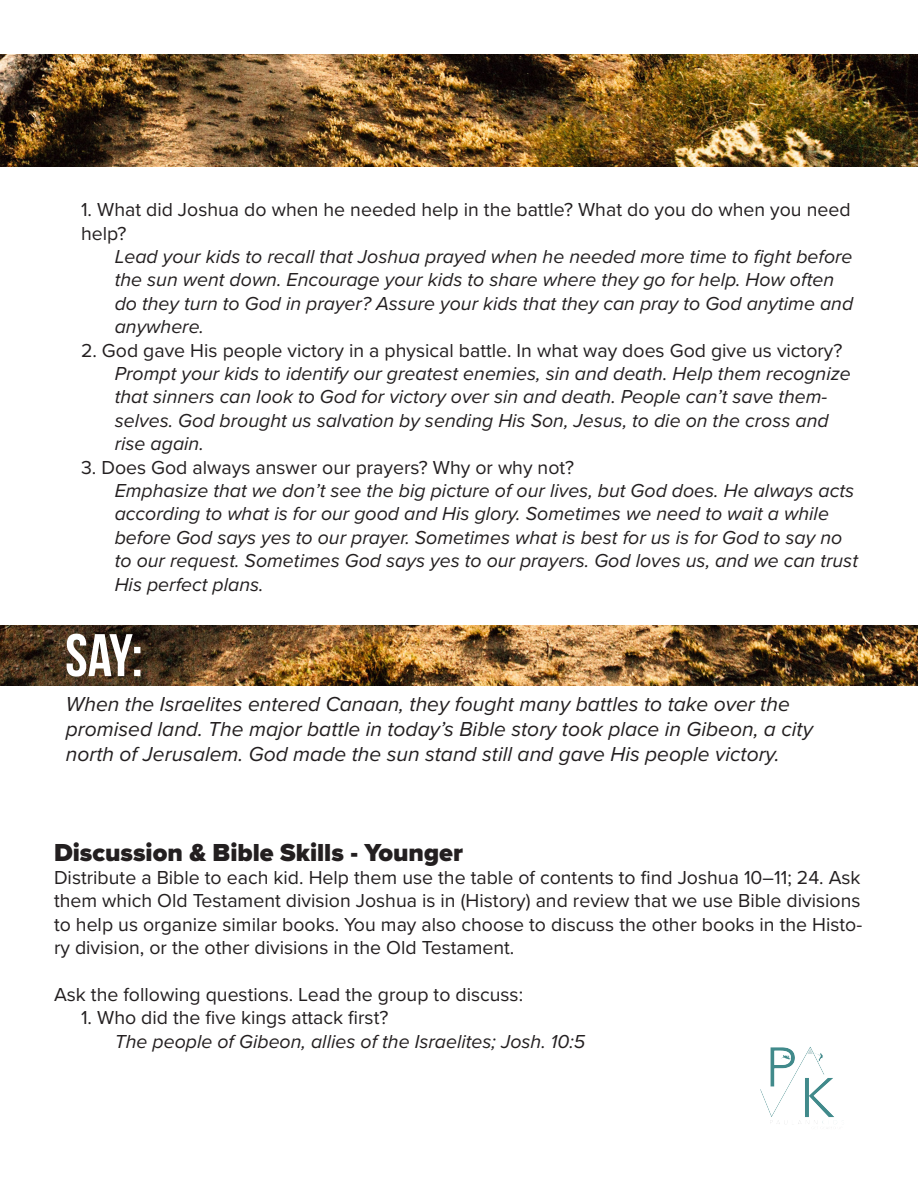
<style>
.page{position:relative;width:918px;height:1188px;background:#fff}
.page>*{position:absolute;margin:0;border:0;box-sizing:border-box;transform-origin:0 0}
.t1{font:700 60px "Bebas Neue";color:#fff}
.t2{font:900 25.5px "Proxima Nova";color:#231f20}
.t3{font:italic 21px/25.2px "Proxima Nova";color:#231f20}
.Answer{font:italic 19.5px/23.4px "Proxima Nova";color:#231f20}
.Question{font:19.5px/23.4px "Proxima Nova";color:#231f20}
</style>
<div class="page">
<img style="left:0;top:625px;width:918px;height:60px">
<img style="left:0;top:54px;width:918px;height:112px">
<img style="left:760px;top:1047px;width:77px;height:77px">
<p class="Question" style="left:81px;top:197px;width:771px">1. What did Joshua do when he needed help in the battle? What do you do when you need help?</p>
<p class="Answer" style="left:115px;top:244px;width:740px">Lead your kids to recall that Joshua prayed when he needed more time to fight before the sun went down. Encourage your kids to share where they go for help. How often do they turn to God in prayer? Assure your kids that they can pray to God anytime and anywhere.</p>
<p class="Question" style="left:81px;top:338px;width:763px">2. God gave His people victory in a physical battle. In what way does God give us victory?</p>
<p class="Answer" style="left:115px;top:361px;width:738px">Prompt your kids to identify our greatest enemies, sin and death. Help them recognize that sinners can look to God for victory over sin and death. People can’t save them&shy;selves. God brought us salvation by sending His Son, Jesus, to die on the cross and rise again.</p>
<p class="Question" style="left:81px;top:455px;width:495px">3. Does God always answer our prayers? Why or why not?</p>
<p class="Answer" style="left:115px;top:478px;width:745px">Emphasize that we don’t see the big picture of our lives, but God does. He always acts according to what is for our good and His glory. Sometimes we need to wait a while before God says yes to our prayer. Sometimes what is best for us is for God to say no to our request. Sometimes God says yes to our prayers. God loves us, and we can trust His perfect plans.</p>
<p class="t1" style="left:65px;top:623px;width:79px">Say:</p>
<p class="t3" style="left:66px;top:690px;width:749px">When the Israelites entered Canaan, they fought many battles to take over the promised land. The major battle in today’s Bible story took place in Gibeon, a city north of Jerusalem. God made the sun stand still and gave His people victory.</p>
<p class="t2" style="left:54px;top:833px;width:411px">Discussion &amp; Bible Skills - Younger</p>
<p class="Question" style="left:54px;top:865px;width:810px;text-align:justify">Distribute a Bible to each kid. Help them use the table of contents to find Joshua 10–11; 24. Ask them which Old Testament division Joshua is in (History) and review that we use Bible divisions to help us organize similar books. You may also choose to discuss the other books in the Histo&shy;ry division, or the other divisions in the Old Testament.</p>
<p class="Question" style="left:54px;top:982px;width:471px">Ask the following questions. Lead the group to discuss:</p>
<p class="Question" style="left:81px;top:1005px;width:309px">1. Who did the five kings attack first?</p>
<p class="Answer" style="left:115px;top:1029px;width:472px">The people of Gibeon, allies of the Israelites; Josh. 10:5</p>
</div>
